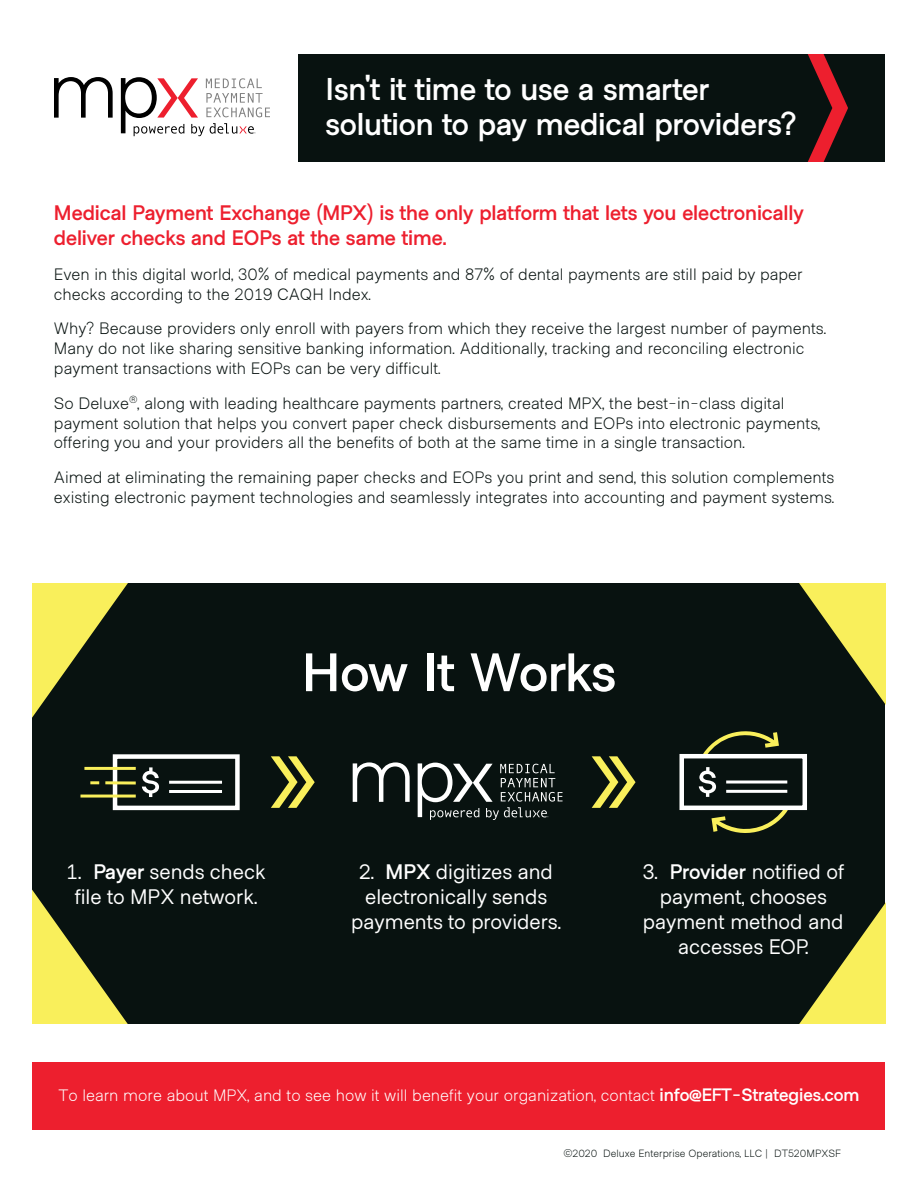
<style>
.page{position:relative;width:918px;height:1188px;background:#fff}
.page>*{position:absolute;margin:0;border:0;box-sizing:border-box;transform-origin:0 0}
.t1{font:700 54px "Metro Sans";letter-spacing:-.01em;color:#fff}
.t2{font:700 31.5px/34.5px "Metro Sans";letter-spacing:-.005em;color:#fff}
.t3{font:21px/25.2px "Metro Sans";color:#fff;text-align:center}
.t4{font:700 21px/25.2px "Metro Sans";letter-spacing:-.005em;color:#ed1f2e}
.t5{font:300 16.5px/19.8px "Metro Sans";color:#081210}
.t6{font:300 16.5px "Metro Sans";color:#fff}
.t7{font:300 10.5px "Metro Sans";color:#081210}
.s1{font-weight:700}
.s2{font-weight:700;font-size:18px}
</style>
<div class="page">
<div style="left:33px;top:583px;width:852px;height:440px;background:#081210"></div>
<svg style="left:54px;top:77px;width:59px;height:41px"></svg>
<svg style="left:121px;top:77px;width:149px;height:59px"></svg>
<div style="left:299px;top:54px;width:586px;height:108px;background:#081210"></div>
<svg style="left:808px;top:54px;width:40px;height:108px"></svg>
<svg style="left:33px;top:583px;width:207px;height:440px"></svg>
<svg style="left:682px;top:583px;width:203px;height:440px"></svg>
<svg style="left:702px;top:726px;width:77px;height:28px"></svg>
<svg style="left:712px;top:810px;width:77px;height:29px"></svg>
<svg style="left:699px;top:767px;width:17px;height:30px"></svg>
<svg style="left:592px;top:756px;width:44px;height:52px"></svg>
<svg style="left:271px;top:756px;width:44px;height:52px"></svg>
<svg style="left:353px;top:762px;width:57px;height:40px"></svg>
<svg style="left:418px;top:763px;width:145px;height:57px"></svg>
<div style="left:113px;top:754px;width:127px;height:56px;border:4px solid #fff"></div>
<hr style="left:80px;top:795px;width:56px;height:3px;background:#f9ef5b">
<hr style="left:84px;top:767px;width:52px;height:3px;background:#f9ef5b">
<svg style="left:90px;top:767px;width:69px;height:30px"></svg>
<hr style="left:169px;top:781px;width:53px;height:3px;background:#fff">
<hr style="left:169px;top:790px;width:53px;height:3px;background:#fff">
<div style="left:679px;top:754px;width:128px;height:56px;border:4px solid #fff"></div>
<hr style="left:726px;top:781px;width:61px;height:3px;background:#fff">
<hr style="left:726px;top:790px;width:61px;height:3px;background:#fff">
<div style="left:33px;top:1062px;width:852px;height:68px;background:#ed1f2e"></div>
<p class="t2" style="left:326px;top:73px;width:474px">Isn't it time to use a smarter solution to pay medical providers?</p>
<h3 class="t4" style="left:54px;top:201px;width:751px">Medical Payment Exchange (MPX) is the only platform that lets you electronically deliver checks and EOPs at the same time.</h3>
<p class="t5" style="left:54px;top:265px;width:750px">Even in this digital world, 30% of medical payments and 87% of dental payments are still paid by paper checks according to the 2019 CAQH Index.</p>
<p class="t5" style="left:54px;top:319px;width:774px">Why? Because providers only enroll with payers from which they receive the largest number of payments.<br>Many do not like sharing sensitive banking information. Additionally, tracking and reconciling electronic payment transactions with EOPs can be very difficult.</p>
<p class="t5" style="left:54px;top:394px;width:768px">So Deluxe<sup>®</sup>, along with leading healthcare payments partners, created MPX, the best-in-class digital payment solution that helps you convert paper check disbursements and EOPs into electronic payments, offering you and your providers all the benefits of both at the same time in a single transaction.</p>
<p class="t5" style="left:54px;top:468px;width:782px">Aimed at eliminating the remaining paper checks and EOPs you print and send, this solution complements existing electronic payment technologies and seamlessly integrates into accounting and payment systems.</p>
<h1 class="t1" style="left:302px;top:641px;width:316px">How It Works</h1>
<p class="t3" style="left:67px;top:860px;width:201px">1. <span class="s1">Payer</span> sends check</p>
<p class="t3" style="left:359px;top:860px;width:195px">2. <span class="s1">MPX</span> digitizes and</p>
<p class="t3" style="left:643px;top:860px;width:203px">3. <span class="s1">Provider</span> notified of</p>
<p class="t3" style="left:75px;top:885px;width:184px">file to MPX network.</p>
<p class="t3" style="left:365px;top:885px;width:184px">electronically sends</p>
<p class="t3" style="left:660px;top:885px;width:169px">payment, chooses</p>
<p class="t3" style="left:351px;top:910px;width:211px">payments to providers.</p>
<p class="t3" style="left:643px;top:910px;width:202px">payment method and accesses EOP.</p>
<p class="t6" style="left:58px;top:1085px;width:803px">To learn more about MPX, and to see how it will benefit your organization, contact <span class="s2">info@EFT-Strategies.com</span></p>
<p class="t7" style="left:563px;top:1147px;width:279px">©2020 Deluxe Enterprise Operations, LLC | DT520MPXSF</p>
</div>
